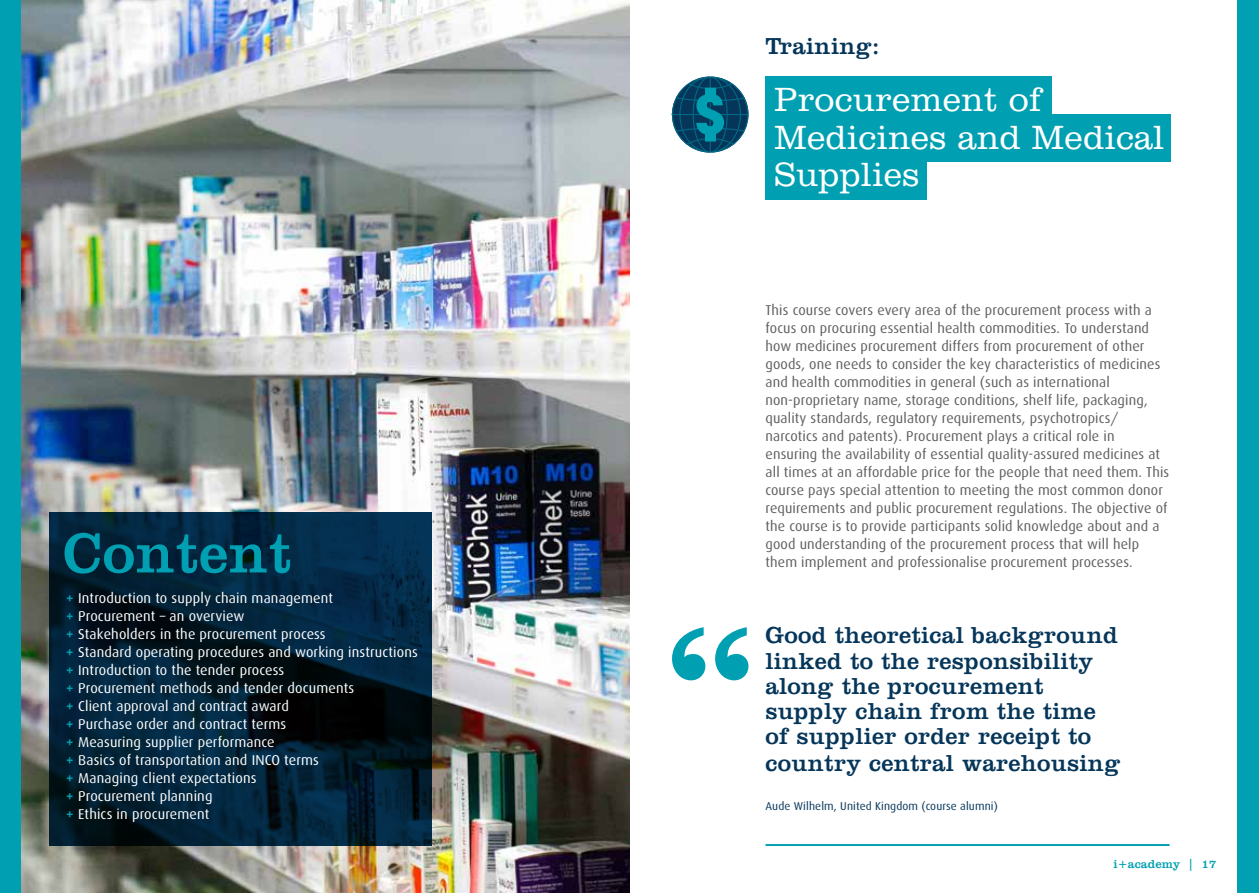
<style>
.page{position:relative;width:1259px;height:893px;background:#fff}
.page>*{position:absolute;margin:0;border:0;box-sizing:border-box;transform-origin:0 0}
.t1{font:58.05px "Clarendon";letter-spacing:.015em;color:#00a0b2}
.t2{font:300 34.5px/37.5px "Clarendon BT";letter-spacing:.005em;color:#fff}
.t3{font:24px/25.5px "Clarendon";letter-spacing:.015em;color:#05365a}
.t4{font:14.25px/18px "Dax";letter-spacing:.01em;color:#5e5f61}
.t5{font:14.25px/18px "Dax";letter-spacing:.01em;color:#fff}
.t6{font:12px "Clarendon BT";letter-spacing:.005em;color:#00a0b2}
.t7{font:11.4px "Dax";letter-spacing:.01em;color:#05365a}
.s1{font-weight:700;color:#00a0b2}
</style>
<div class="page">
<div style="left:0;top:0;width:21px;height:893px;background:#00a0b2"></div>
<div style="left:1237px;top:0;width:22px;height:893px;background:#00a0b2"></div>
<img style="left:21px;top:0;width:608px;height:893px">
<svg style="left:672px;top:77px;width:76px;height:76px"></svg>
<svg style="left:49px;top:512px;width:383px;height:334px;background:#022034"></svg>
<div style="left:765px;top:77px;width:286px;height:47px;background:#00a0b2"></div>
<div style="left:765px;top:152px;width:162px;height:47px;background:#00a0b2"></div>
<div style="left:765px;top:114px;width:405px;height:48px;background:#00a0b2"></div>
<svg style="left:672px;top:627px;width:76px;height:53px"></svg>
<hr style="left:765px;top:844px;width:404px;height:2px;background:#00a0b2">
<h1 class="t1" style="left:63px;top:519px;width:230px">Content</h1>
<p class="t5" style="left:66px;top:589px;width:353px"><span class="s1">+</span> Introduction to supply chain management<br><span class="s1">+</span> Procurement – an overview<br><span class="s1">+</span> Stakeholders in the procurement process<br><span class="s1">+</span> Standard operating procedures and working instructions <span class="s1">+</span> Introduction to the tender process<br><span class="s1">+</span> Procurement methods and tender documents<br><span class="s1">+</span> Client approval and contract award<br><span class="s1">+</span> Purchase order and contract terms<br><span class="s1">+</span> Measuring supplier performance<br><span class="s1">+</span> Basics of transportation and INCO terms<br><span class="s1">+</span> Managing client expectations<br><span class="s1">+</span> Procurement planning<br><span class="s1">+</span> Ethics in procurement</p>
<h3 class="t3" style="left:765px;top:33px;width:115px">Training:</h3>
<h2 class="t2" style="left:774px;top:80px;width:392px">Procurement of<br>Medicines and Medical<br>Supplies</h2>
<p class="t4" style="left:765px;top:301px;width:405px">This course covers every area of the procurement process with a focus on procuring essential health commodities. To understand how medicines procurement differs from procurement of other goods, one needs to consider the key characteristics of medicines and health commodities in general (such as international non-proprietary name, storage conditions, shelf life, packaging, quality standards, regulatory requirements, psychotropics/ narcotics and patents). Procurement plays a critical role in ensuring the availability of essential quality-assured medicines at all times at an affordable price for the people that need them. This course pays special attention to meeting the most common donor requirements and public procurement regulations. The objective of the course is to provide participants solid knowledge about and a good understanding of the procurement process that will help them implement and professionalise procurement processes.</p>
<h3 class="t3" style="left:765px;top:622px;width:356px">Good theoretical background linked to the responsibility along the procurement supply chain from the time of supplier order receipt to country central warehousing</h3>
<p class="t7" style="left:765px;top:800px;width:234px">Aude Wilhelm, United Kingdom (course alumni)</p>
<p class="t6" style="left:1113px;top:857px;width:104px">i+academy | 17</p>
</div>
